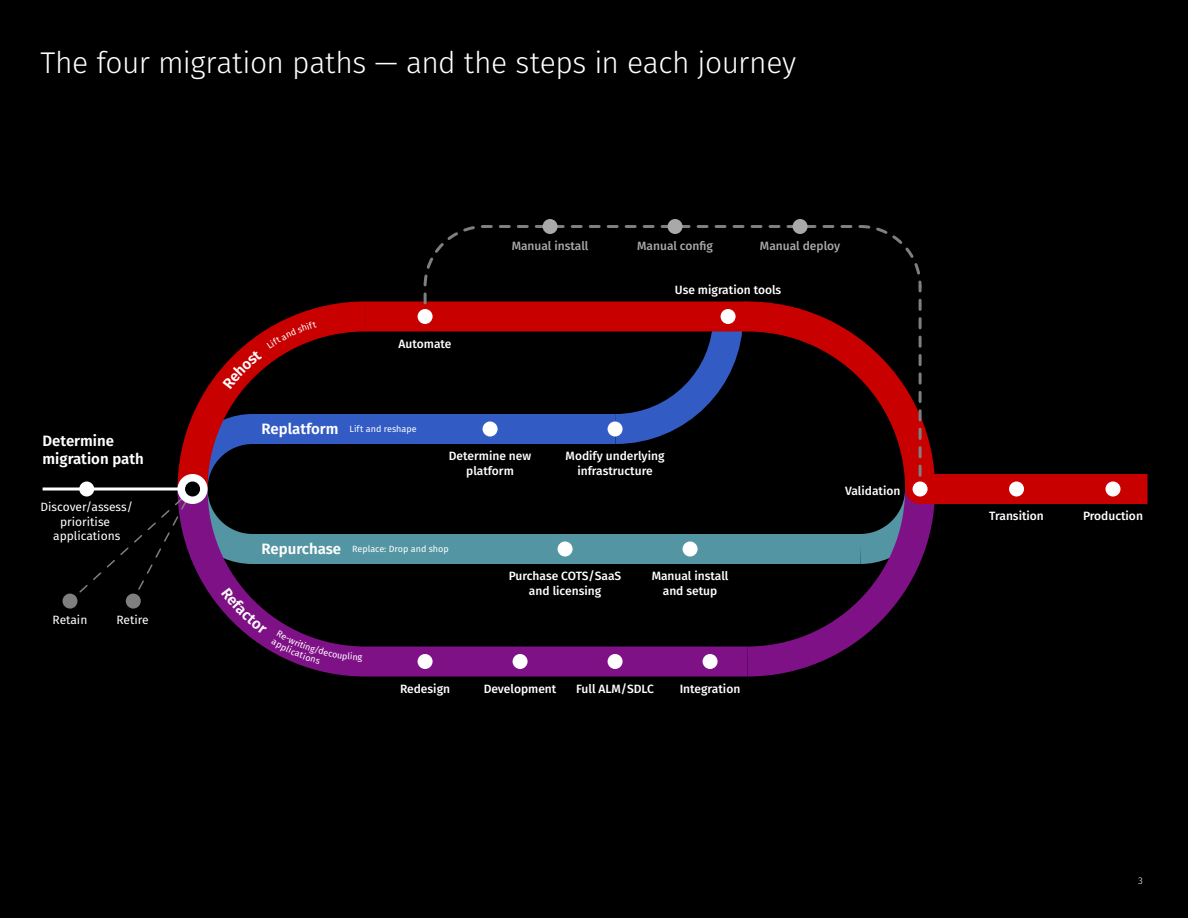
<style>
.page{position:relative;width:1188px;height:918px;background:#000}
.page>*{position:absolute;margin:0;border:0;box-sizing:border-box;transform-origin:0 0}
.t1{font:300 30px "Fira Sans";letter-spacing:-.015em;color:#fff}
.t2{font:600 15px/18px "Fira Sans";color:#fff}
.t3{font:500 12px/14.4px "Fira Sans";color:#fff;text-align:center}
.t4{font:12px/14.4px "Fira Sans";color:#fff;text-align:center}
.t5{font:500 12px "Fira Sans";color:#a9a9a9}
.t6{font:300 9.75px "Fira Sans";color:#fff}
.t7{font:9px "Fira Sans";color:#fff}
.s1{font-weight:600;font-size:15px}
</style>
<div class="page">
<svg style="left:195px;top:519px;width:523px;height:158px"></svg>
<div style="left:365px;top:302px;width:383px;height:30px;background:#c90000"></div>
<svg style="left:718px;top:579px;width:194px;height:98px"></svg>
<svg style="left:395px;top:414px;width:27px;height:30px"></svg>
<svg style="left:177px;top:301px;width:218px;height:218px"></svg>
<svg style="left:68px;top:487px;width:127px;height:116px"></svg>
<hr style="left:43px;top:488px;width:150px;height:3px;background:#fff">
<div style="left:126px;top:594px;width:15px;height:15px;background:#7f7f7f;border-radius:50%"></div>
<div style="left:79px;top:482px;width:15px;height:15px;background:#fff;border-radius:50%"></div>
<div style="left:62px;top:594px;width:15px;height:15px;background:#7f7f7f;border-radius:50%"></div>
<div style="left:418px;top:654px;width:15px;height:15px;background:#fff;border-radius:50%"></div>
<div style="left:513px;top:654px;width:15px;height:15px;background:#fff;border-radius:50%"></div>
<div style="left:608px;top:654px;width:15px;height:15px;background:#fff;border-radius:50%"></div>
<div style="left:703px;top:654px;width:15px;height:15px;background:#fff;border-radius:50%"></div>
<div style="left:178px;top:474px;width:30px;height:30px;background:#fff;border-radius:50%"></div>
<div style="left:185px;top:482px;width:15px;height:14px;background:#000;border-radius:50%"></div>
<div style="left:418px;top:309px;width:15px;height:15px;background:#fff;border-radius:50%"></div>
<div style="left:543px;top:219px;width:15px;height:15px;background:#a9a9a9;border-radius:50%"></div>
<div style="left:668px;top:219px;width:15px;height:15px;background:#a9a9a9;border-radius:50%"></div>
<div style="left:793px;top:219px;width:15px;height:15px;background:#a9a9a9;border-radius:50%"></div>
<div style="left:920px;top:474px;width:228px;height:30px;background:#c90000"></div>
<div style="left:1009px;top:482px;width:15px;height:14px;background:#fff;border-radius:50%"></div>
<svg style="left:422px;top:224px;width:513px;height:355px"></svg>
<div style="left:913px;top:482px;width:15px;height:14px;background:#fff;border-radius:50%"></div>
<div style="left:1106px;top:482px;width:15px;height:14px;background:#fff;border-radius:50%"></div>
<svg style="left:222px;top:321px;width:95px;height:68px"></svg>
<svg style="left:221px;top:587px;width:141px;height:77px"></svg>
<h2 class="t1" style="left:40px;top:41px;width:757px">The four migration paths — and the steps in each journey</h2>
<p class="t5" style="left:512px;top:236px;width:78px">Manual install</p>
<p class="t5" style="left:637px;top:236px;width:77px">Manual config</p>
<p class="t5" style="left:760px;top:236px;width:82px">Manual deploy</p>
<p class="t2" style="left:43px;top:431px;width:103px">Determine migration path</p>
<p class="t4" style="left:40px;top:499px;width:94px">Discover/assess/ prioritise applications</p>
<p class="t4" style="left:53px;top:612px;width:36px">Retain</p>
<p class="t4" style="left:116px;top:612px;width:34px">Retire</p>
<p class="t3" style="left:399px;top:336px;width:54px">Automate</p>
<p class="t3" style="left:675px;top:282px;width:108px">Use migration tools</p>
<p class="t7" style="left:262px;top:423px;width:157px"><span class="s1">Replatform</span> Lift and reshape</p>
<p class="t3" style="left:449px;top:448px;width:84px">Determine new platform</p>
<p class="t3" style="left:566px;top:448px;width:100px">Modify underlying infrastructure</p>
<p class="t7" style="left:262px;top:543px;width:189px"><span class="s1">Repurchase</span> Replace: Drop and shop</p>
<p class="t3" style="left:509px;top:568px;width:114px">Purchase COTS/SaaS and licensing</p>
<p class="t3" style="left:652px;top:568px;width:78px">Manual install and setup</p>
<p class="t3" style="left:400px;top:681px;width:52px">Redesign</p>
<p class="t3" style="left:484px;top:681px;width:74px">Development</p>
<p class="t3" style="left:576px;top:681px;width:79px">Full ALM/SDLC</p>
<p class="t3" style="left:680px;top:681px;width:62px">Integration</p>
<p class="t3" style="left:845px;top:483px;width:57px">Validation</p>
<p class="t3" style="left:989px;top:508px;width:56px">Transition</p>
<p class="t3" style="left:1083px;top:508px;width:61px">Production</p>
<p class="t6" style="left:1138px;top:874px;width:6px">3</p>
</div>
